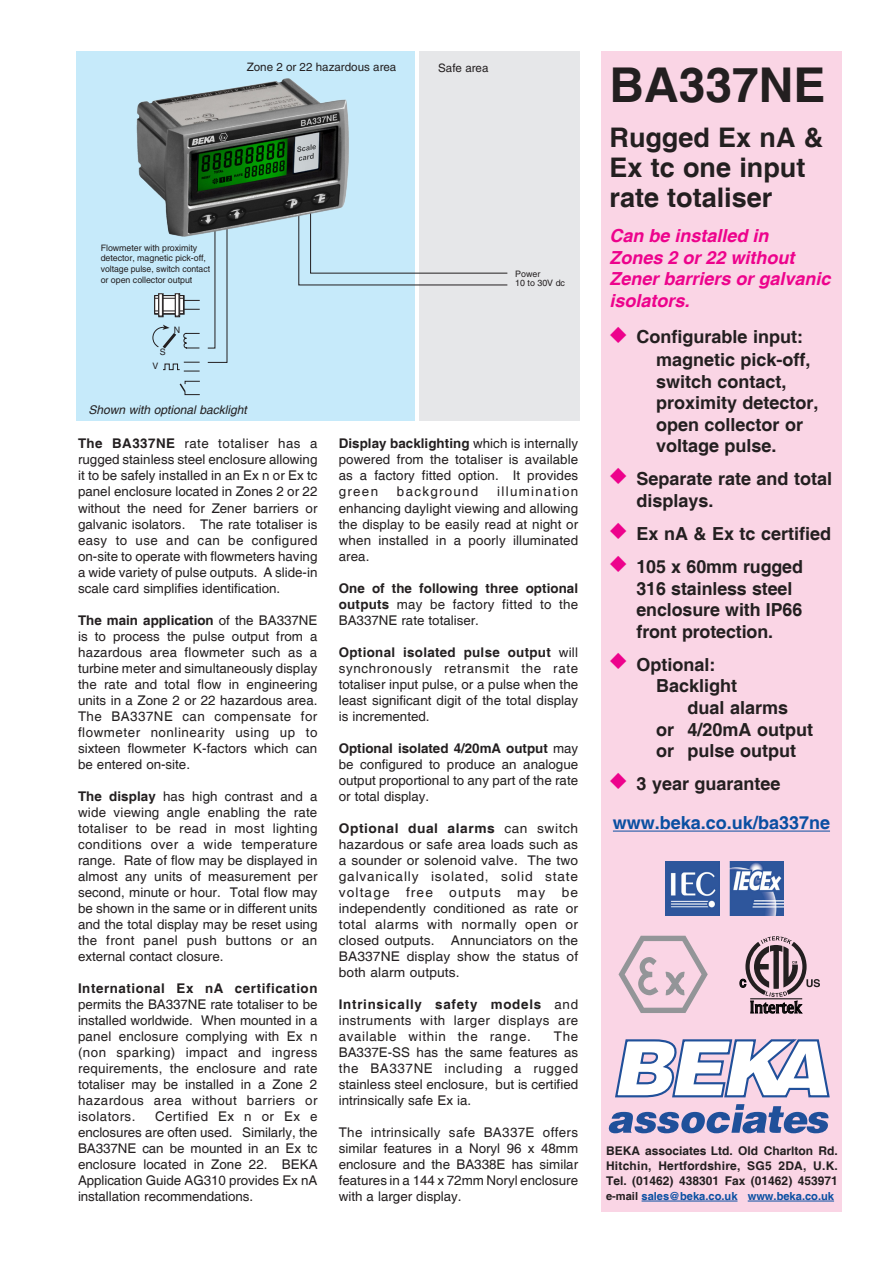
<style>
.page{position:relative;width:893px;height:1263px;background:#fff}
.page>*{position:absolute;margin:0;border:0;box-sizing:border-box;transform-origin:0 0}
.t1{font:700 48px "Helvetica";color:#231f20}
.t2{font:700 27px/30px "Helvetica";color:#231f20}
.t3{font:700 18px/21.9px "Helvetica";color:#231f20}
.t4{font:italic 700 18px/21.6px "Helvetica";color:#ed028c}
.t5{font:700 18px "Helvetica";color:#0a4fa2}
.body_text{font:13.35px/16px "Helvetica";color:#231f20;text-align:justify}
.body_text-2{font:13.35px "Helvetica";letter-spacing:.095em;color:#231f20}
.t6{font:700 12px/15px "Helvetica";color:#231f20;text-align:justify}
.t7{font:italic 12px "Helvetica";color:#231f20}
.t8{font:11.55px "Helvetica";color:#231f20}
.t9{font:700 11.1px "Helvetica";color:#0a4fa2}
.t10{font:8.85px/10.6px "Helvetica";letter-spacing:-.005em;color:#231f20}
.s1{font-weight:700}
.s2{color:#ed028c}
.s3{color:#231f20}
</style>
<div class="page">
<div style="left:601px;top:51px;width:241px;height:1161px;background:#fad5e5"></div>
<hr style="left:613px;top:831px;width:217px;height:1px;background:#0a4fa2">
<svg style="left:608px;top:1039px;width:222px;height:94px"></svg>
<hr style="left:641px;top:1201px;width:96px;height:1px;background:#0a4fa2">
<hr style="left:748px;top:1201px;width:86px;height:1px;background:#0a4fa2">
<img style="left:665px;top:861px;width:119px;height:55px">
<svg style="left:618px;top:936px;width:90px;height:77px"></svg>
<div style="left:419px;top:51px;width:161px;height:370px;background:#e6e7e9"></div>
<div style="left:77px;top:51px;width:338px;height:370px;background:#c6eafa"></div>
<svg style="left:298px;top:242px;width:210px;height:44px"></svg>
<svg style="left:152px;top:325px;width:48px;height:70px"></svg>
<svg style="left:156px;top:297px;width:26px;height:15px"></svg>
<div style="left:154px;top:295px;width:30px;height:19px;border:1px solid #231f20"></div>
<div style="left:158px;top:293px;width:6px;height:24px;border:1px solid #231f20"></div>
<hr style="left:159px;top:294px;width:3px;height:22px;background:#fff">
<div style="left:158px;top:293px;width:5px;height:23px;border:1px solid #231f20"></div>
<div style="left:175px;top:293px;width:5px;height:24px;border:1px solid #231f20"></div>
<div style="left:175px;top:293px;width:4px;height:23px;border:1px solid #231f20"></div>
<svg style="left:155px;top:309px;width:45px;height:2px"></svg>
<svg style="left:155px;top:298px;width:45px;height:3px"></svg>
<svg style="left:207px;top:242px;width:21px;height:121px"></svg>
<img style="left:136px;top:78px;width:213px;height:164px">
<svg style="left:740px;top:936px;width:80px;height:77px"></svg>
<hr style="left:751px;top:998px;width:51px;height:1px;background:#000">
<p class="t8" style="left:247px;top:61px;width:151px">Zone 2 or 22 hazardous area</p>
<p class="t8" style="left:438px;top:61px;width:52px">Safe area</p>
<p class="t10" style="left:101px;top:242px;width:111px">Flowmeter with proximity detector, magnetic pick-off, voltage pulse, switch contact or open collector output</p>
<p class="t10" style="left:160px;top:347px;width:7px">S</p>
<p class="t10" style="left:152px;top:361px;width:7px">V</p>
<p class="t10" style="left:174px;top:324px;width:8px">N</p>
<p class="t7" style="left:88px;top:402px;width:160px">Shown with optional backlight</p>
<p class="t10" style="left:515px;top:270px;width:51px;line-height:8.9px">Power<br>10 to 30V dc</p>
<p class="body_text" style="left:78px;top:436px;width:241px"><span class="s1">The BA337NE</span> rate totaliser has a rugged stainless steel enclosure allowing it to be safely installed in an Ex n or Ex tc panel enclosure located in Zones 2 or 22 without the need for Zener barriers or galvanic isolators. The rate totaliser is easy to use and can be configured on-site to operate with flowmeters having a wide variety of pulse outputs. A slide-in scale card simplifies identification.</p>
<p class="body_text" style="left:78px;top:612px;width:241px"><span class="s1">The main application</span> of the BA337NE is to process the pulse output from a hazardous area flowmeter such as a turbine meter and simultaneously display the rate and total flow in engineering units in a Zone 2 or 22 hazardous area.<br>The BA337NE can compensate for flowmeter nonlinearity using up to sixteen flowmeter K-factors which can be entered on-site.</p>
<p class="body_text" style="left:78px;top:789px;width:241px"><span class="s1">The display</span> has high contrast and a wide viewing angle enabling the rate totaliser to be read in most lighting conditions over a wide temperature range. Rate of flow may be displayed in almost any units of measurement per second, minute or hour. Total flow may be shown in the same or in different units and the total display may be reset using the front panel push buttons or an external contact closure.</p>
<p class="body_text" style="left:78px;top:981px;width:241px"><span class="s1">International Ex nA certification </span>permits the BA337NE rate totaliser to be installed worldwide. When mounted in a panel enclosure complying with Ex n (non sparking) impact and ingress requirements, the enclosure and rate totaliser may be installed in a Zone 2 hazardous area without barriers or isolators.</p>
<p class="body_text" style="left:78px;top:1109px;width:241px;text-indent:77px">Certified Ex n or Ex e enclosures are often used. Similarly, the BA337NE can be mounted in an Ex tc enclosure located in Zone 22. BEKA Application Guide AG310 provides Ex nA installation recommendations.</p>
<p class="body_text" style="left:339px;top:436px;width:241px"><span class="s1">Display backlighting</span> which is internally powered from the totaliser is available as a factory fitted option. It provides green</p>
<p class="body_text" style="left:339px;top:484px;width:241px;text-indent:159px">illumination enhancing daylight viewing and allowing the display to be easily read at night or when installed in a poorly illuminated area.</p>
<p class="body_text" style="left:339px;top:580px;width:241px"><span class="s1">One of the following three optional outputs</span> may be factory fitted to the BA337NE rate totaliser.</p>
<p class="body_text" style="left:339px;top:644px;width:241px"><span class="s1">Optional isolated pulse output</span> will synchronously retransmit the rate totaliser input pulse, or a pulse when the least significant digit of the total display is incremented.</p>
<p class="body_text" style="left:339px;top:741px;width:241px"><span class="s1">Optional isolated 4/20mA output</span> may be configured to produce an analogue output proportional to any part of the rate or total display.</p>
<p class="body_text" style="left:339px;top:821px;width:241px"><span class="s1">Optional dual alarms</span> can switch hazardous or safe area loads such as a sounder or solenoid valve. The two galvanically isolated, solid state voltage free outputs may be independently conditioned as rate or total alarms with normally open or closed outputs. Annunciators on the BA337NE display show the status of both alarm outputs.</p>
<p class="body_text" style="left:339px;top:997px;width:241px"><span class="s1">Intrinsically safety models</span> and instruments with larger displays are available within the range.</p>
<p class="body_text-2" style="left:397px;top:484px;width:83px">background</p>
<p class="body_text" style="left:339px;top:1029px;width:241px;text-indent:215px">The BA337E-SS has the same features as the BA337NE including a rugged stainless steel enclosure, but is certified intrinsically safe Ex ia.</p>
<p class="body_text" style="left:339px;top:1125px;width:241px">The intrinsically safe BA337E offers similar features in a Noryl 96 x 48mm enclosure and the BA338E has similar features in a 144 x 72mm Noryl enclosure with a larger display.</p>
<p class="t1" style="left:609px;top:56px;width:218px">BA337NE</p>
<p class="t2" style="left:609px;top:124px;width:215px">Rugged Ex nA &amp;<br>Ex tc one input rate totaliser</p>
<p class="t4" style="left:609px;top:226px;width:223px">Can be installed in<br>Zones 2 or 22 without<br>Zener barriers or galvanic isolators.</p>
<p class="t3" style="left:656px;top:326px;width:164px;text-indent:-46px"><span class="s2">◆</span> Configurable input: magnetic pick-off, switch contact, proximity detector, open collector or voltage pulse.</p>
<p class="t3" style="left:636px;top:469px;width:197px;text-indent:-27px"><span class="s2">◆</span> Separate rate and total displays.</p>
<p class="t3" style="left:609px;top:524px;width:223px"><span class="s2">◆</span> Ex nA &amp; Ex tc certified</p>
<p class="t3" style="left:636px;top:557px;width:168px;text-indent:-27px"><span class="s2">◆</span> 105 x 60mm rugged<br>316 stainless steel enclosure with IP66 front protection.</p>
<p class="t3" style="left:609px;top:654px;width:108px"><span class="s2">◆</span> Optional:</p>
<p class="t3" style="left:656px;top:676px;width:83px">Backlight</p>
<p class="t3" style="left:687px;top:698px;width:102px">dual alarms</p>
<p class="t3" style="left:656px;top:719px;width:159px">or 4/20mA output</p>
<p class="t3" style="left:656px;top:741px;width:141px">or pulse output</p>
<p class="t3" style="left:609px;top:774px;width:173px"><span class="s2">◆</span> 3 year guarantee</p>
<p class="t5" style="left:613px;top:812px;width:219px">www.beka.co.uk/ba337ne</p>
<p class="t6" style="left:606px;top:1144px;width:233px">BEKA associates Ltd. Old Charlton Rd.<br>Hitchin, Hertfordshire, SG5 2DA, U.K.<br>Tel. (01462) 438301 Fax (01462) 453971</p>
<p class="t9" style="left:606px;top:1189px;width:229px"><span class="s3">e-mail</span> sales@beka.co.uk www.beka.co.uk</p>
</div>
